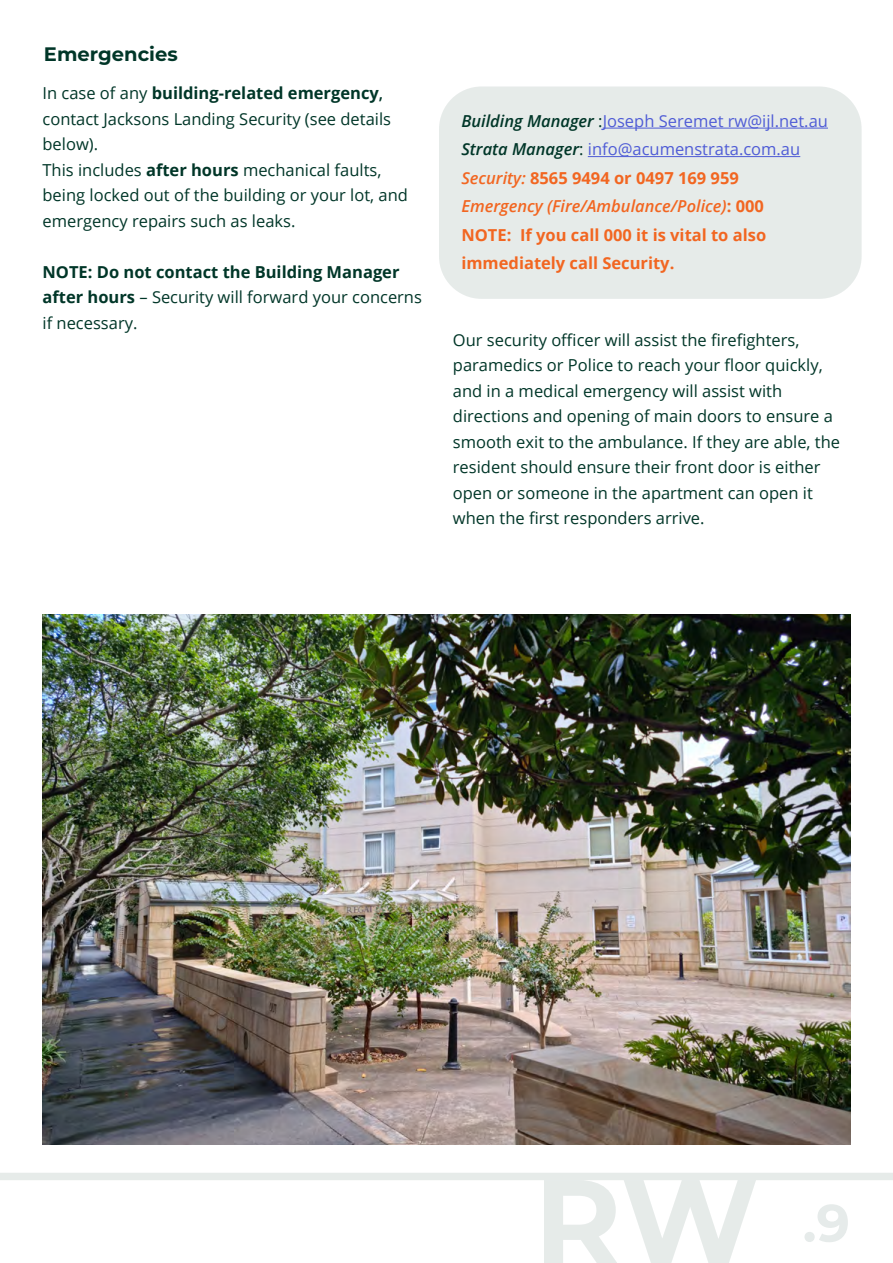
<style>
.page{position:relative;width:893px;height:1263px;background:#fff}
.page>*{position:absolute;margin:0;border:0;box-sizing:border-box;transform-origin:0 0}
.t1{font:700 52.5px "Montserrat";color:#e6ebea}
.t2{font:700 19.5px "Montserrat";color:#003628}
.t3{font:16.5px/25.5px "Open Sans";color:#003628}
.t4{font:700 16.5px/28.5px "Open Sans";color:#f26621}
.t5{font:700 16.5px/25.5px "Open Sans";color:#003628}
.s1{font-weight:700}
.s2{font-weight:600}
.s3{font-weight:400}
.s4{font-weight:600;font-style:italic;color:#003628}
.s5{font-weight:400;color:#003628}
.s6{font-weight:400;color:#4f5cd6}
.s7{font-weight:600;font-style:italic}
</style>
<div class="page">
<svg style="left:544px;top:1180px;width:212px;height:83px"></svg>
<div style="left:0;top:1173px;width:893px;height:7px;background:#e6ebe9"></div>
<div style="left:439px;top:86px;width:423px;height:213px;background:#e6ebe9;border-radius:43px"></div>
<hr style="left:603px;top:128px;width:225px;height:1px;background:#4f5cd6">
<hr style="left:588px;top:156px;width:212px;height:1px;background:#4f5cd6">
<img style="left:43px;top:614px;width:807px;height:530px">
<p class="t2" style="left:44px;top:40px;width:135px">Emergencies</p>
<p class="t3" style="left:43px;top:80px;width:367px">In case of any <span class="s1">building-related emergency</span><span class="s2">, </span>contact Jacksons Landing Security (see details below).<br>This includes <span class="s1">after hours</span> mechanical faults, being locked out of the building or your lot, and emergency repairs such as leaks.</p>
<p class="t5" style="left:43px;top:258px;width:381px">NOTE: Do not contact the Building Manager after hours <span class="s3">– Security will forward your concerns if necessary.</span></p>
<p class="t4" style="left:461px;top:106px;width:368px"><span class="s4">Building Manager</span> <span class="s5">:</span><span class="s6">Joseph Seremet rw@ijl.net.au </span><span class="s4">Strata Manager</span><span class="s5">:</span> <span class="s6">info@acumenstrata.com.au </span><span class="s7">Security:</span> 8565 9494 or 0497 169 959<br><span class="s7">Emergency (Fire/Ambulance/Police)</span>: 000<br>NOTE: If you call 000 it is vital to also immediately call Security.</p>
<p class="t3" style="left:453px;top:327px;width:389px">Our security officer will assist the firefighters, paramedics or Police to reach your floor quickly, and in a medical emergency will assist with directions and opening of main doors to ensure a smooth exit to the ambulance. If they are able, the resident should ensure their front door is either open or someone in the apartment can open it when the first responders arrive.</p>
<h1 class="t1" style="left:803px;top:1185px;width:49px">.9</h1>
</div>
